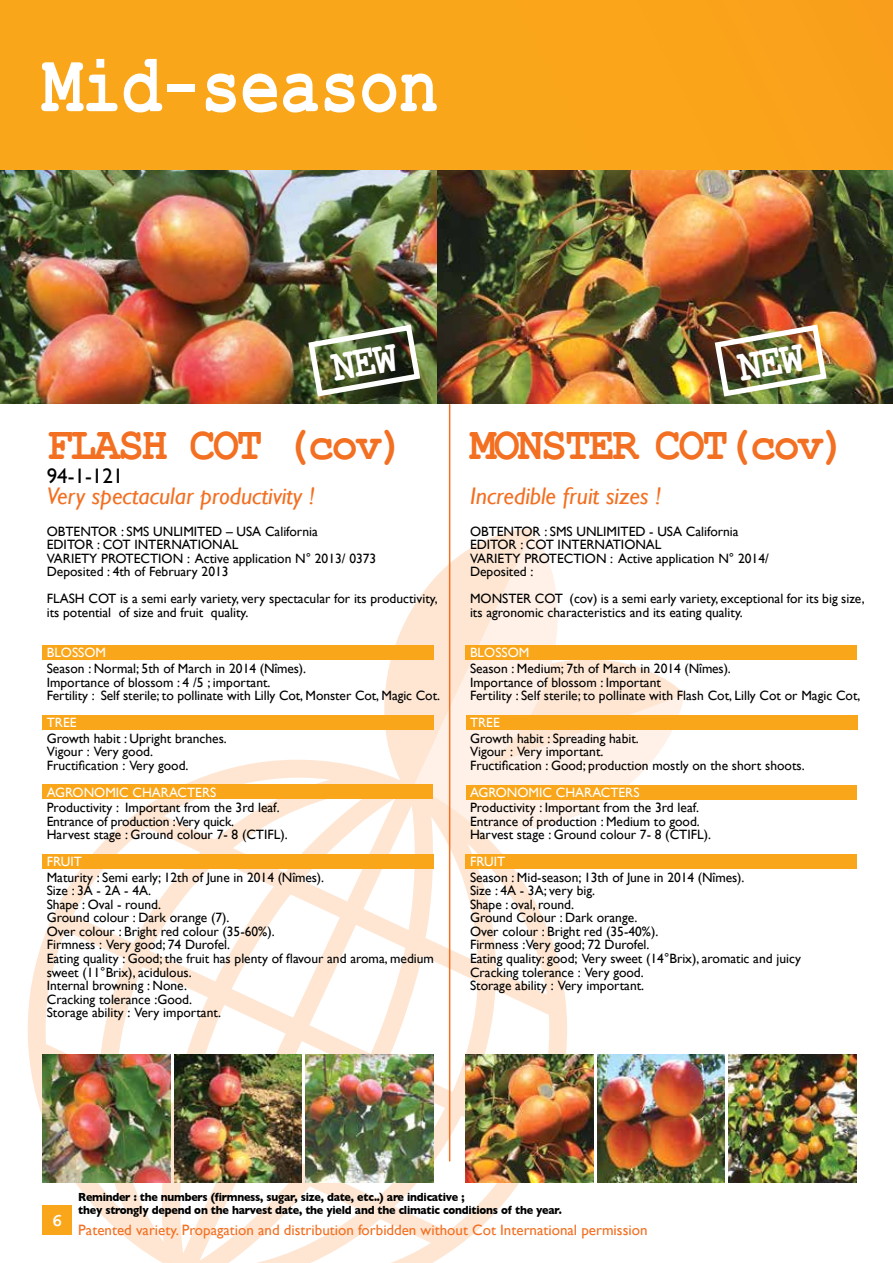
<style>
.page{position:relative;width:893px;height:1263px;background:#fff}
.page>*{position:absolute;margin:0;border:0;box-sizing:border-box;transform-origin:0 0}
.t1{font:700 82.5px "Courier New";color:#fff;scale:.8 1}
.t2{font:700 48px "Courier New";letter-spacing:-.05em;color:#f36f21;scale:.9 1}
.t3{font:italic 24px "Gill Sans";color:#f36f21}
.t4{font:21px "Gill Sans";color:#000}
.t5{font:700 18px "Courier New";color:#fff}
.t6{font:15px "Gill Sans";color:#f36f21}
.t7{font:13.5px/13.5px "Gill Sans";color:#000}
.t8{font:13.5px "Gill Sans";color:#fff}
.t9{font:700 12px/13.5px "Gill Sans";letter-spacing:-.02em;color:#000;scale:.9 1}
</style>
<div class="page">
<div style="left:0;top:0;width:893px;height:170px;background:#faa61a"></div>
<svg style="left:384px;top:528px;width:301px;height:273px"></svg>
<svg style="left:27px;top:722px;width:578px;height:541px"></svg>
<img style="left:0;top:170px;width:437px;height:234px">
<div style="left:43px;top:715px;width:391px;height:15px;background:#faa61a"></div>
<div style="left:43px;top:784px;width:390px;height:15px;background:#faa61a"></div>
<div style="left:43px;top:854px;width:391px;height:15px;background:#faa61a"></div>
<div style="left:43px;top:645px;width:391px;height:15px;background:#faa61a"></div>
<img style="left:174px;top:1054px;width:128px;height:128px">
<img style="left:306px;top:1054px;width:127px;height:128px">
<img style="left:43px;top:1054px;width:127px;height:128px">
<img style="left:437px;top:170px;width:456px;height:234px">
<div style="left:466px;top:715px;width:391px;height:14px;background:#faa61a"></div>
<div style="left:466px;top:784px;width:390px;height:15px;background:#faa61a"></div>
<div style="left:466px;top:854px;width:391px;height:15px;background:#faa61a"></div>
<div style="left:466px;top:645px;width:391px;height:15px;background:#faa61a"></div>
<img style="left:597px;top:1054px;width:128px;height:128px">
<img style="left:729px;top:1054px;width:127px;height:128px">
<img style="left:466px;top:1054px;width:127px;height:128px">
<hr style="left:449px;top:405px;width:1px;height:756px;background:#f36f21">
<img style="left:305px;top:322px;width:118px;height:78px">
<img style="left:712px;top:322px;width:118px;height:78px">
<h1 class="t1" style="left:43px;top:34px;width:496px">Mid-season</h1>
<h2 class="t2" style="left:47px;top:415px;width:400px">FLASH COT (cov)</h2>
<h3 class="t4" style="left:47px;top:464px;width:78px">94-1-121</h3>
<h3 class="t3" style="left:47px;top:483px;width:269px">Very spectacular productivity !</h3>
<p class="t7" style="left:47px;top:524px;width:331px">OBTENTOR : SMS UNLIMITED – USA California<br>EDITOR : COT INTERNATIONAL<br>VARIETY PROTECTION : Active application N° 2013/ 0373<br>Deposited : 4th of February 2013</p>
<p class="t7" style="left:47px;top:592px;width:392px">FLASH COT is a semi early variety, very spectacular for its productivity, its potential of size and fruit quality.</p>
<p class="t8" style="left:47px;top:645px;width:61px">BLOSSOM</p>
<p class="t7" style="left:47px;top:662px;width:395px">Season : Normal; 5th of March in 2014 (Nîmes).<br>Importance of blossom : 4 /5 ; important.<br>Fertility : Self sterile; to pollinate with Lilly Cot, Monster Cot, Magic Cot.</p>
<p class="t8" style="left:47px;top:715px;width:31px">TREE</p>
<p class="t7" style="left:47px;top:731px;width:182px">Growth habit : Upright branches.<br>Vigour : Very good.<br>Fructification : Very good.</p>
<p class="t8" style="left:47px;top:784px;width:171px">AGRONOMIC CHARACTERS</p>
<p class="t7" style="left:47px;top:801px;width:242px">Productivity : Important from the 3rd leaf.<br>Entrance of production :Very quick.<br>Harvest stage : Ground colour 7- 8 (CTIFL).</p>
<p class="t8" style="left:47px;top:854px;width:37px">FRUIT</p>
<p class="t7" style="left:47px;top:870px;width:389px">Maturity : Semi early; 12th of June in 2014 (Nîmes).<br>Size : 3A - 2A - 4A.<br>Shape : Oval - round.<br>Ground colour : Dark orange (7).<br>Over colour : Bright red colour (35-60%).<br>Firmness : Very good; 74 Durofel.<br>Eating quality : Good; the fruit has plenty of flavour and aroma, medium sweet (11°Brix), acidulous.<br>Internal browning : None.<br>Cracking tolerance :Good.<br>Storage ability : Very important.</p>
<h2 class="t2" style="left:470px;top:415px;width:421px">MONSTER COT(cov)</h2>
<h3 class="t3" style="left:470px;top:483px;width:193px">Incredible fruit sizes !</h3>
<p class="t7" style="left:470px;top:524px;width:300px">OBTENTOR : SMS UNLIMITED - USA California<br>EDITOR : COT INTERNATIONAL<br>VARIETY PROTECTION : Active application N° 2014/<br>Deposited :</p>
<p class="t7" style="left:470px;top:592px;width:396px">MONSTER COT (cov) is a semi early variety, exceptional for its big size, its agronomic characteristics and its eating quality.</p>
<p class="t8" style="left:470px;top:645px;width:61px">BLOSSOM</p>
<p class="t7" style="left:470px;top:662px;width:392px">Season : Medium; 7th of March in 2014 (Nîmes).<br>Importance of blossom : Important<br>Fertility : Self sterile; to pollinate with Flash Cot, Lilly Cot or Magic Cot,</p>
<p class="t8" style="left:470px;top:715px;width:31px">TREE</p>
<p class="t7" style="left:470px;top:731px;width:336px">Growth habit : Spreading habit.<br>Vigour : Very important.<br>Fructification : Good; production mostly on the short shoots.</p>
<p class="t8" style="left:470px;top:784px;width:171px">AGRONOMIC CHARACTERS</p>
<p class="t7" style="left:470px;top:801px;width:242px">Productivity : Important from the 3rd leaf.<br>Entrance of production : Medium to good.<br>Harvest stage : Ground colour 7- 8 (CTIFL).</p>
<p class="t8" style="left:470px;top:854px;width:37px">FRUIT</p>
<p class="t7" style="left:470px;top:870px;width:332px">Season : Mid-season; 13th of June in 2014 (Nîmes).<br>Size : 4A - 3A; very big.<br>Shape : oval, round.<br>Ground Colour : Dark orange.<br>Over colour : Bright red (35-40%).<br>Firmness :Very good; 72 Durofel.<br>Eating quality: good; Very sweet (14°Brix), aromatic and juicy Cracking tolerance : Very good.<br>Storage ability : Very important.</p>
<h3 class="t5" style="left:52px;top:1209px;width:12px">6</h3>
<p class="t9" style="left:78px;top:1190px;width:539px">Reminder : the numbers (firmness, sugar, size, date, etc..) are indicative ;<br>they strongly depend on the harvest date, the yield and the climatic conditions of the year.</p>
<p class="t6" style="left:78px;top:1221px;width:571px">Patented variety. Propagation and distribution forbidden without Cot International permission</p>
</div>
